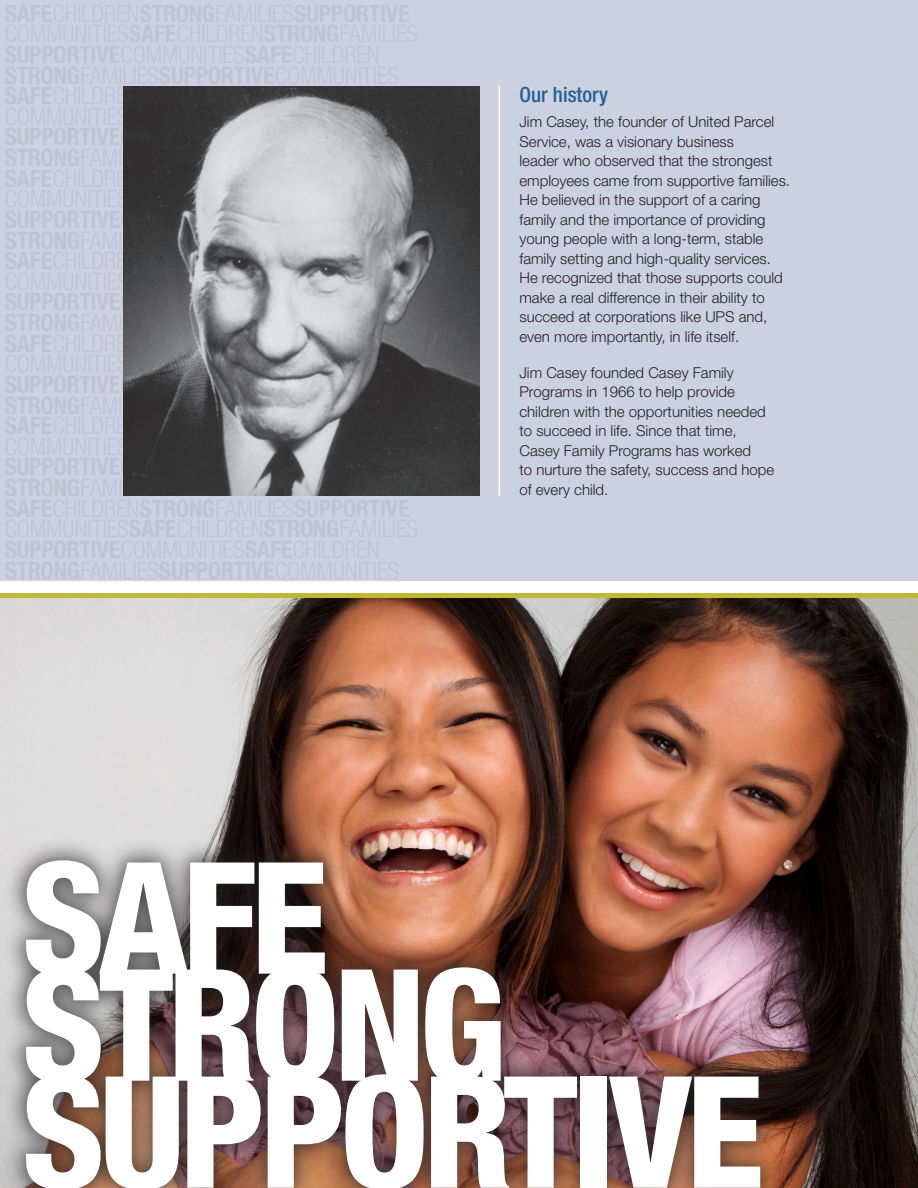
<style>
.page{position:relative;width:918px;height:1188px;background:#fff}
.page>*{position:absolute;margin:0;border:0;box-sizing:border-box;transform-origin:0 0}
.t1{font:800 condensed 155.7px "Helvetica Neue LT Std";letter-spacing:-.04em;color:#fff}
.t2{font:500 condensed 21px "Helvetica Neue LT Std";color:#266194}
.t3{font:300 15px/19.5px "Helvetica Neue LT Std";color:#231f20}
.t4{font:100 13.5px "Helvetica Neue LT Std";color:#fff}
.s1{font-weight:700;font-size:12px}
.s2{color:#691d45}
.s3{font-weight:900}
</style>
<div class="page">
<div style="left:0;top:0;width:918px;height:585px;background:#cbd1e1"></div>
<img style="left:0;top:598px;width:918px;height:590px">
<img style="left:124px;top:86px;width:356px;height:410px">
<hr style="left:499px;top:85px;width:1px;height:411px;background:#fff">
<div style="left:3px;top:837px;width:780px;height:351px;background:#231f20;opacity:.75"></div>
<div style="left:0;top:592px;width:918px;height:6px;background:#beb931"></div>
<div style="left:0;top:581px;width:918px;height:12px;background:#fff"></div>
<p class="t2" style="left:519px;top:82px;width:90px">Our history</p>
<p class="t3" style="left:519px;top:112px;width:272px">Jim Casey, the founder of United Parcel Service, was a visionary business<br>leader who observed that the strongest employees came from supportive families.<br>He believed in the support of a caring family and the importance of providing young people with a long-term, stable family setting and high-quality services.<br>He recognized that those supports could make a real difference in their ability to succeed at corporations like UPS and, even more importantly, in life itself.</p>
<p class="t3" style="left:519px;top:362px;width:256px">Jim Casey founded Casey Family<br>Programs in 1966 to help provide children with the opportunities needed to succeed in life. Since that time,<br>Casey Family Programs has worked<br>to nurture the safety, success and hope of every child.</p>
<p class="t1" style="left:22px;top:822px;width:308px">SAFE</p>
<p class="t1" style="left:22px;top:929px;width:486px">STRONG</p>
<p class="t1" style="left:22px;top:1036px;width:744px">SUPPORTIVE</p>
<p class="t4" style="left:45px;top:1141px;width:160px"><span class="s1">2</span> <span class="s2">|</span> <span class="s3">casey</span> family programs</p>
</div>
